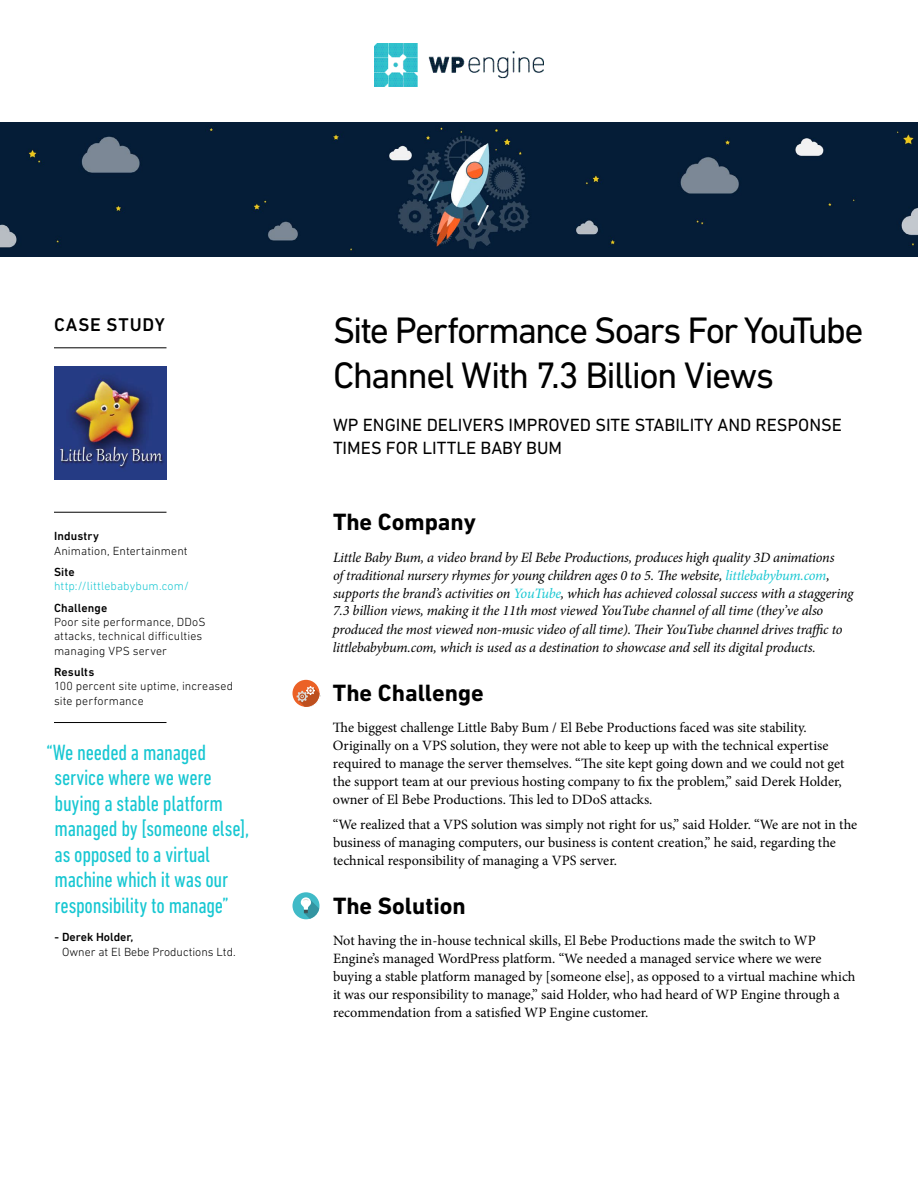
<style>
.page{position:relative;width:918px;height:1188px;background:#fff}
.page>*{position:absolute;margin:0;border:0;box-sizing:border-box;transform-origin:0 0}
.t1{font:37.5px/45px "DIN Next LT Pro";letter-spacing:-.05em;color:#000}
.t2{font:700 24px "DIN Next LT Pro";color:#000}
.t3{font:condensed 22.5px/25.5px "DIN Next LT Pro";letter-spacing:-.01em;color:#17c7d2}
.t4{font:500 18.75px "DIN Next LT Pro";letter-spacing:.05em;color:#000}
.t5{font:18px/22.5px "DIN Next LT Pro";color:#000}
.t6{font:14.25px/18px "Minion Pro";letter-spacing:-.005em;color:#000}
.t7{font:italic 14.25px/18px "Minion Pro";letter-spacing:-.015em;color:#000}
.t8{font:300 12px/14.4px "DIN Next LT Pro";letter-spacing:.01em;color:#000}
.t9{font:500 12px "DIN Next LT Pro";letter-spacing:.01em;color:#000}
.t10{font:300 12px "DIN Next LT Pro";letter-spacing:.01em;color:#17c7d2}
.s1{color:#17c7d2}
</style>
<div class="page">
<hr style="left:54px;top:348px;width:112px;height:1px;background:#000">
<img style="left:375px;top:44px;width:168px;height:42px">
<hr style="left:54px;top:512px;width:112px;height:1px;background:#000">
<hr style="left:54px;top:722px;width:112px;height:1px;background:#000">
<svg style="left:292px;top:680px;width:28px;height:27px"></svg>
<svg style="left:293px;top:892px;width:27px;height:27px"></svg>
<img style="left:54px;top:367px;width:112px;height:112px">
<img style="left:0;top:122px;width:918px;height:135px">
<h3 class="t4" style="left:54px;top:314px;width:112px">CASE STUDY</h3>
<p class="t9" style="left:54px;top:529px;width:47px">Industry</p>
<p class="t8" style="left:54px;top:543px;width:135px">Animation, Entertainment</p>
<p class="t9" style="left:54px;top:565px;width:22px">Site</p>
<p class="t10" style="left:54px;top:579px;width:136px">http://littlebabybum.com/</p>
<p class="t9" style="left:54px;top:601px;width:55px">Challenge</p>
<p class="t8" style="left:54px;top:615px;width:153px">Poor site performance, DDoS attacks, technical difficulties managing VPS server</p>
<p class="t9" style="left:54px;top:665px;width:42px">Results</p>
<p class="t8" style="left:54px;top:679px;width:181px">100 percent site uptime, increased site performance</p>
<h3 class="t3" style="left:55px;top:739px;width:196px;text-indent:-8px">“We needed a managed service where we were buying a stable platform managed by [someone else], as opposed to a virtual machine which it was our responsibility to manage”</h3>
<p class="t9" style="left:55px;top:930px;width:80px">- Derek Holder,</p>
<p class="t8" style="left:62px;top:945px;width:175px">Owner at El Bebe Productions Ltd.</p>
<h1 class="t1" style="left:333px;top:308px;width:532px">Site Performance Soars For YouTube<br>Channel With 7.3 Billion Views</h1>
<p class="t5" style="left:333px;top:414px;width:510px">WP ENGINE DELIVERS IMPROVED SITE STABILITY AND RESPONSE<br>TIMES FOR LITTLE BABY BUM</p>
<h2 class="t2" style="left:333px;top:508px;width:144px">The Company</h2>
<p class="t7" style="left:333px;top:548px;width:522px">Little Baby Bum, a video brand by El Bebe Productions, produces high quality 3D animations<br>of traditional nursery rhymes for young children ages 0 to 5. The website, <span class="s1">littlebabybum.com</span>, supports the brand’s activities on <span class="s1">YouTube</span>, which has achieved colossal success with a staggering 7.3 billion views, making it the 11th most viewed YouTube channel of all time (they’ve also produced the most viewed non-music video of all time). Their YouTube channel drives traffic to littlebabybum.com, which is used as a destination to showcase and sell its digital products.</p>
<h2 class="t2" style="left:333px;top:678px;width:152px">The Challenge</h2>
<p class="t6" style="left:333px;top:719px;width:513px">The biggest challenge Little Baby Bum / El Bebe Productions faced was site stability.<br>Originally on a VPS solution, they were not able to keep up with the technical expertise required to manage the server themselves. “The site kept going down and we could not get the support team at our previous hosting company to fix the problem,” said Derek Holder, owner of El Bebe Productions. This led to DDoS attacks.</p>
<p class="t6" style="left:333px;top:815px;width:526px">“We realized that a VPS solution was simply not right for us,” said Holder. “We are not in the business of managing computers, our business is content creation,” he said, regarding the technical responsibility of managing a VPS server.</p>
<h2 class="t2" style="left:333px;top:892px;width:134px">The Solution</h2>
<p class="t6" style="left:333px;top:932px;width:524px">Not having the in-house technical skills, El Bebe Productions made the switch to WP Engine’s managed WordPress platform. “We needed a managed service where we were buying a stable platform managed by [someone else], as opposed to a virtual machine which it was our responsibility to manage,” said Holder, who had heard of WP Engine through a recommendation from a satisfied WP Engine customer.</p>
</div>
